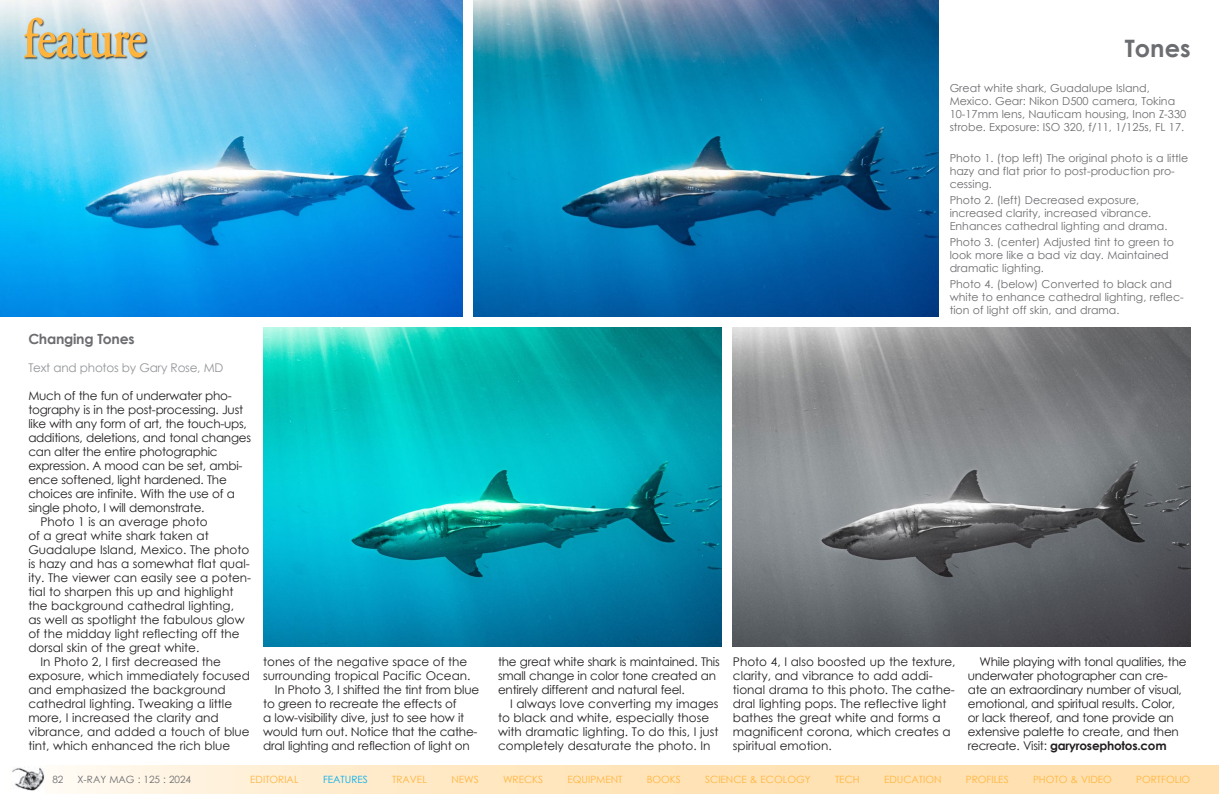
<style>
.page{position:relative;width:1219px;height:794px;background:#fff}
.page>*{position:absolute;margin:0;border:0;box-sizing:border-box;transform-origin:0 0}
.t1{font:700 24px "Century Gothic";color:#6c6d70}
.t2{font:700 14px "Century Gothic";letter-spacing:-.02em;color:#6c6d70}
.t3{font:12px/14px "Century Gothic";color:#231f20}
.t4{font:12px/14px "Century Gothic";letter-spacing:-.02em;color:#231f20}
.t5{font:12px "Century Gothic";letter-spacing:-.02em;color:#939598}
.t6{font:11px/13px "Century Gothic";color:#6c6d70}
.t7{font:10px "Century Gothic";color:#ffb53d}
.t8{font:10px "Century Gothic";color:#6c6d70}
.t9{font:10px "Century Gothic";color:#00aeef}
.s1{font-weight:700}
</style>
<div class="page">
<svg style="left:44px;top:765px;width:1175px;height:29px;background:#fee7c2"></svg>
<img style="left:12px;top:767px;width:32px;height:23px">
<img style="left:473px;top:0;width:465px;height:316px">
<img style="left:0;top:0;width:462px;height:316px">
<div style="left:24px;top:18px;width:124px;height:43px;background:#231f20;opacity:.75"></div>
<svg style="left:24px;top:18px;width:122px;height:40px;background:#ccc4a4"></svg>
<img style="left:733px;top:327px;width:458px;height:319px">
<img style="left:264px;top:327px;width:457px;height:319px">
<p class="t2" style="left:28px;top:328px;width:108px">Changing Tones</p>
<p class="t5" style="left:28px;top:359px;width:197px">Text and photos by Gary Rose, MD</p>
<p class="t4" style="left:28px;top:388px;width:205px">Much of the fun of underwater pho-</p>
<p class="t4" style="left:28px;top:402px;width:216px">tography is in the post-processing. Just</p>
<p class="t4" style="left:28px;top:416px;width:220px">like with any form of art, the touch-ups,</p>
<p class="t4" style="left:28px;top:430px;width:224px">additions, deletions, and tonal changes</p>
<p class="t4" style="left:28px;top:444px;width:191px">can alter the entire photographic</p>
<p class="t4" style="left:28px;top:458px;width:216px">expression. A mood can be set, ambi-</p>
<p class="t4" style="left:28px;top:472px;width:200px">ence softened, light hardened. The</p>
<p class="t4" style="left:28px;top:486px;width:208px">choices are infinite. With the use of a</p>
<p class="t4" style="left:28px;top:500px;width:178px">single photo, I will demonstrate.</p>
<p class="t3" style="left:40px;top:514px;width:169px">Photo 1 is an average photo</p>
<p class="t3" style="left:28px;top:528px;width:182px">of a great white shark taken at</p>
<p class="t3" style="left:28px;top:542px;width:222px">Guadalupe Island, Mexico. The photo</p>
<p class="t3" style="left:28px;top:556px;width:223px">is hazy and has a somewhat flat qual-</p>
<p class="t3" style="left:28px;top:570px;width:224px">ity. The viewer can easily see a poten-</p>
<p class="t3" style="left:28px;top:584px;width:207px">tial to sharpen this up and highlight</p>
<p class="t3" style="left:28px;top:598px;width:207px">the background cathedral lighting,</p>
<p class="t3" style="left:28px;top:612px;width:218px">as well as spotlight the fabulous glow</p>
<p class="t3" style="left:28px;top:626px;width:213px">of the midday light reflecting off the</p>
<p class="t3" style="left:28px;top:640px;width:173px">dorsal skin of the great white.</p>
<p class="t3" style="left:40px;top:654px;width:182px">In Photo 2, I first decreased the</p>
<p class="t3" style="left:28px;top:668px;width:223px">exposure, which immediately focused</p>
<p class="t3" style="left:28px;top:682px;width:199px">and emphasized the background</p>
<p class="t3" style="left:28px;top:696px;width:205px">cathedral lighting. Tweaking a little</p>
<p class="t3" style="left:28px;top:710px;width:192px">more, I increased the clarity and</p>
<p class="t3" style="left:28px;top:724px;width:223px">vibrance, and added a touch of blue</p>
<p class="t3" style="left:28px;top:738px;width:203px">tint, which enhanced the rich blue</p>
<p class="t3" style="left:263px;top:654px;width:206px">tones of the negative space of the</p>
<p class="t3" style="left:263px;top:668px;width:209px">surrounding tropical Pacific Ocean.</p>
<p class="t4" style="left:275px;top:682px;width:206px">In Photo 3, I shifted the tint from blue</p>
<p class="t4" style="left:263px;top:696px;width:195px">to green to recreate the effects of</p>
<p class="t4" style="left:263px;top:710px;width:203px">a low-visibility dive, just to see how it</p>
<p class="t4" style="left:263px;top:724px;width:216px">would turn out. Notice that the cathe-</p>
<p class="t4" style="left:263px;top:738px;width:208px">dral lighting and reflection of light on</p>
<h1 class="t1" style="left:1125px;top:30px;width:67px">Tones</h1>
<p class="t6" style="left:950px;top:81px;width:238px">Great white shark, Guadalupe Island, Mexico. Gear: Nikon D500 camera, Tokina 10-17mm lens, Nauticam housing, Inon Z-330 strobe. Exposure: ISO 320, f/11, 1/125s, FL 17.</p>
<p class="t6" style="left:950px;top:151px;width:240px">Photo 1. (top left) The original photo is a little hazy and flat prior to post-production pro&shy;cessing.</p>
<p class="t6" style="left:950px;top:193px;width:219px">Photo 2. (left) Decreased exposure, increased clarity, increased vibrance.<br>Enhances cathedral lighting and drama.</p>
<p class="t6" style="left:950px;top:235px;width:226px">Photo 3. (center) Adjusted tint to green to look more like a bad viz day. Maintained dramatic lighting.</p>
<p class="t6" style="left:950px;top:277px;width:236px">Photo 4. (below) Converted to black and white to enhance cathedral lighting, reflec&shy;tion of light off skin, and drama.</p>
<p class="t4" style="left:498px;top:654px;width:223px">the great white shark is maintained. This small change in color tone created an entirely different and natural feel.</p>
<p class="t3" style="left:498px;top:696px;width:222px;text-indent:12px">I always love converting my images to black and white, especially those with dramatic lighting. To do this, I just completely desaturate the photo. In</p>
<p class="t3" style="left:733px;top:654px;width:224px">Photo 4, I also boosted up the texture, clarity, and vibrance to add addi&shy;tional drama to this photo. The cathe&shy;dral lighting pops. The reflective light bathes the great white and forms a magnificent corona, which creates a spiritual emotion.</p>
<p class="t4" style="left:968px;top:654px;width:220px;text-indent:12px">While playing with tonal qualities, the underwater photographer can cre&shy;ate an extraordinary number of visual, emotional, and spiritual results. Color, or lack thereof, and tone provide an extensive palette to create, and then recreate. Visit: <span class="s1">garyrosephotos.com</span></p>
<p class="t8" style="left:52px;top:772px;width:13px">82</p>
<p class="t8" style="left:78px;top:772px;width:115px">X-RAY MAG : 125 : 2024</p>
<p class="t7" style="left:250px;top:772px;width:50px">EDITORIAL</p>
<p class="t9" style="left:323px;top:772px;width:46px">FEATURES</p>
<p class="t7" style="left:392px;top:772px;width:36px">TRAVEL</p>
<p class="t7" style="left:451px;top:772px;width:29px">NEWS</p>
<p class="t7" style="left:503px;top:772px;width:42px">WRECKS</p>
<p class="t7" style="left:567px;top:772px;width:57px">EQUIPMENT</p>
<p class="t7" style="left:647px;top:772px;width:36px">BOOKS</p>
<p class="t7" style="left:705px;top:772px;width:107px">SCIENCE &amp; ECOLOGY</p>
<p class="t7" style="left:835px;top:772px;width:26px">TECH</p>
<p class="t7" style="left:884px;top:772px;width:59px">EDUCATION</p>
<p class="t7" style="left:966px;top:772px;width:44px">PROFILES</p>
<p class="t7" style="left:1033px;top:772px;width:80px">PHOTO &amp; VIDEO</p>
<p class="t7" style="left:1136px;top:772px;width:56px">PORTFOLIO</p>
</div>
